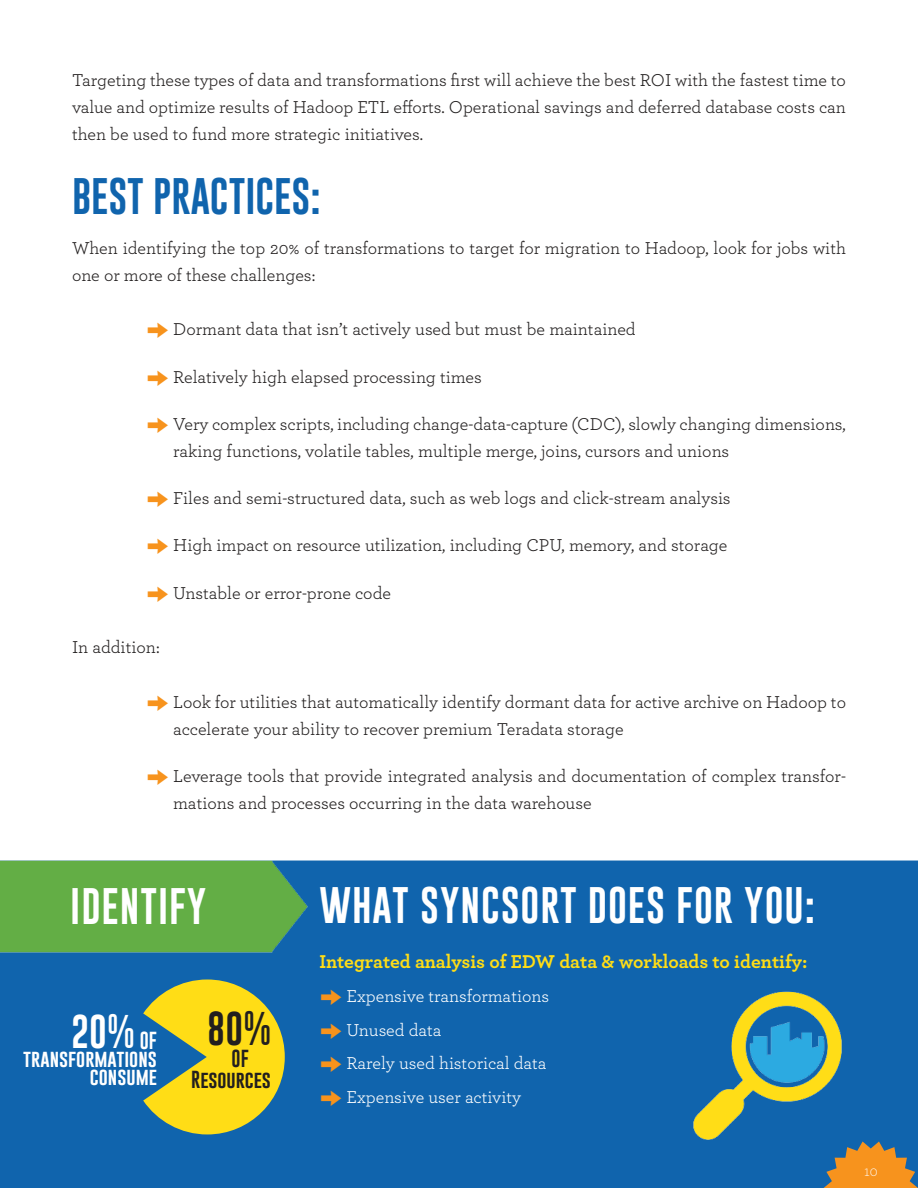
<style>
.page{position:relative;width:918px;height:1188px;background:#fff}
.page>*{position:absolute;margin:0;border:0;box-sizing:border-box;transform-origin:0 0}
.t1{font:37.5px "Gobold";letter-spacing:.025em;color:#fff}
.t2{font:37.5px "Gobold";color:#1064ad}
.t3{font:34.5px "Gobold";color:#fff}
.t4{font:34.5px "Gobold";color:#221f1f}
.t5{font:700 19.5px "Archer";color:#ffdd16}
.t6{font:18px/27px "Archer";color:#221f1f}
.t7{font:18px "Archer";color:#fff}
.t8{font:18px/18px "Gobold";color:#fff;text-align:right}
.t9{font:18px "Gobold";color:#221f1f}
.t10{font:300 15px "Archer";color:#fff}
.s1{font-family:"Proxima Nova";font-size:37.5px;color:#f7931d}
.s2{font-size:18px}
</style>
<div class="page">
<div style="left:0;top:861px;width:918px;height:327px;background:#1064ad"></div>
<svg style="left:824px;top:1142px;width:94px;height:46px;background:#ac834b"></svg>
<img style="left:0;top:860px;width:324px;height:120px">
<img style="left:687px;top:980px;width:174px;height:163px">
<svg style="left:143px;top:980px;width:142px;height:154px;background:#b6b843"></svg>
<p class="t6" style="left:72px;top:68px;width:776px;text-align:justify">Targeting these types of data and transformations first will achieve the best ROI with the fastest time to value and optimize results of Hadoop ETL efforts. Operational savings and deferred database costs can then be used to fund more strategic initiatives.</p>
<h1 class="t2" style="left:72px;top:176px;width:250px">BEST PRACTICES:</h1>
<p class="t6" style="left:72px;top:235px;width:776px">When identifying the top 20% of transformations to target for migration to Hadoop, look for jobs with one or more of these challenges:</p>
<p class="t6" style="left:146px;top:317px;width:491px"><span class="s1">→</span> Dormant data that isn’t actively used but must be maintained</p>
<p class="t6" style="left:146px;top:364px;width:337px"><span class="s1">→</span> Relatively high elapsed processing times</p>
<p class="t6" style="left:173px;top:411px;width:674px;text-indent:-27px"><span class="s1">→</span> Very complex scripts, including change-data-capture (CDC), slowly changing dimensions, raking functions, volatile tables, multiple merge, joins, cursors and unions</p>
<p class="t6" style="left:146px;top:485px;width:586px"><span class="s1">→</span> Files and semi-structured data, such as web logs and click-stream analysis</p>
<p class="t6" style="left:146px;top:533px;width:583px"><span class="s1">→</span> High impact on resource utilization, including CPU, memory, and storage</p>
<p class="t6" style="left:146px;top:580px;width:246px"><span class="s1">→</span> Unstable or error-prone code</p>
<p class="t6" style="left:72px;top:635px;width:89px">In addition:</p>
<p class="t6" style="left:173px;top:689px;width:674px;text-indent:-27px"><span class="s1">→</span> Look for utilities that automatically identify dormant data for active archive on Hadoop to accelerate your ability to recover premium Teradata storage</p>
<p class="t6" style="left:173px;top:764px;width:674px;text-indent:-27px"><span class="s1">→</span> Leverage tools that provide integrated analysis and documentation of complex transfor&shy;mations and processes occurring in the data warehouse</p>
<h1 class="t1" style="left:70px;top:887px;width:138px">IDENTIFY</h1>
<h1 class="t1" style="left:319px;top:886px;width:497px">WHAT SYNCSORT DOES FOR YOU:</h1>
<h2 class="t3" style="left:71px;top:1014px;width:87px">20% <span class="s2">OF</span></h2>
<p class="t8" style="left:23px;top:1050px;width:135px">transformations consume</p>
<h2 class="t4" style="left:207px;top:1011px;width:66px">80%</h2>
<p class="t9" style="left:191px;top:1071px;width:81px">Resources</p>
<p class="t9" style="left:232px;top:1049px;width:19px">OF</p>
<p class="t5" style="left:319px;top:952px;width:490px">Integrated analysis of EDW data &amp; workloads to identify:</p>
<p class="t7" style="left:319px;top:987px;width:231px"><span class="s1">→</span> Expensive transformations</p>
<p class="t7" style="left:319px;top:1021px;width:124px"><span class="s1">→</span> Unused data</p>
<p class="t7" style="left:319px;top:1055px;width:229px"><span class="s1">→</span> Rarely used historical data</p>
<p class="t7" style="left:319px;top:1089px;width:203px"><span class="s1">→</span> Expensive user activity</p>
<p class="t10" style="left:864px;top:1164px;width:15px">10</p>
</div>
